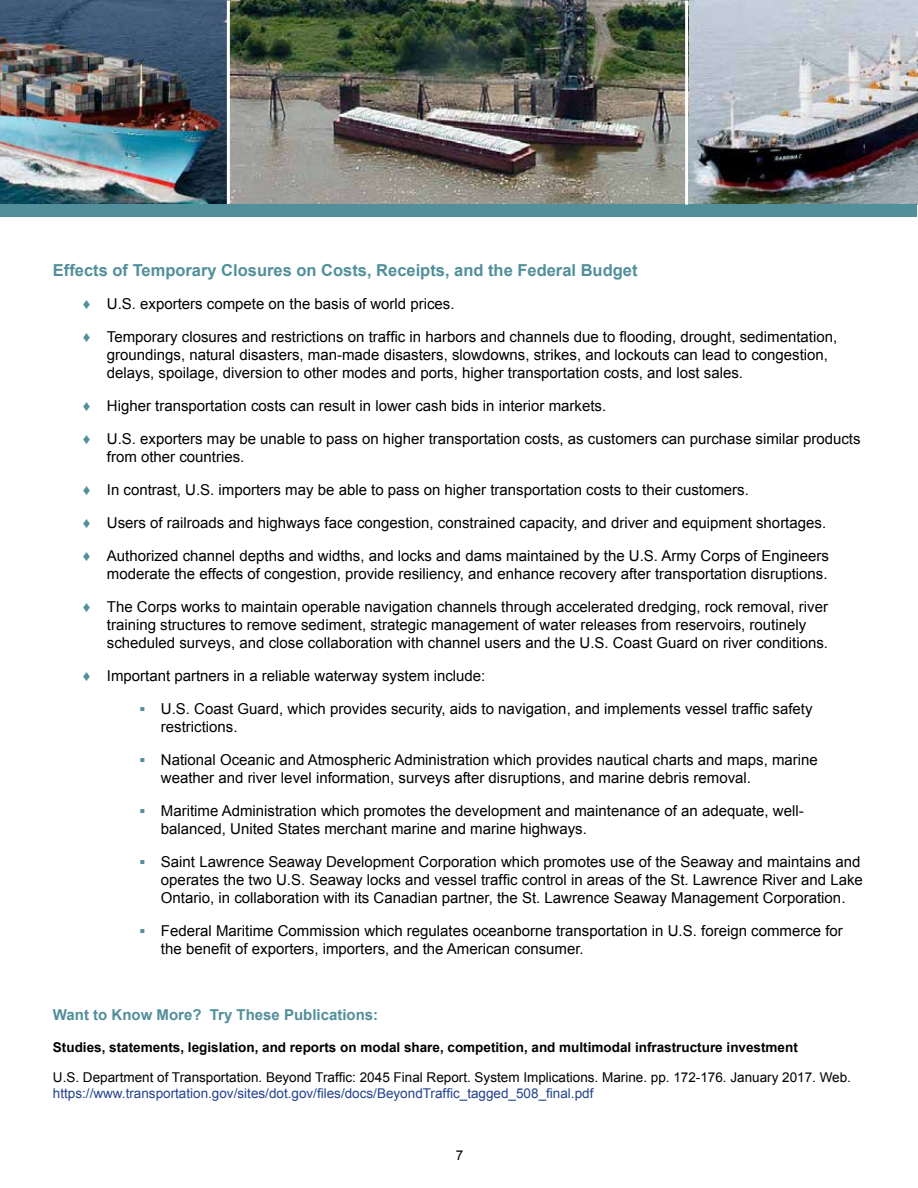
<style>
.page{position:relative;width:918px;height:1188px;background:#fff}
.page>*{position:absolute;margin:0;border:0;box-sizing:border-box;transform-origin:0 0}
.t1{font:700 16.5px "Arial";color:#518f9a}
.t2{font:15px/18px "Arial";color:#000}
.t3{font:700 15px "Arial";color:#518f9a}
.t4{font:13.5px "Arial";color:#000}
.t5{font:700 13.5px "Arial";color:#000}
.t6{font:13.5px "Arial";color:#23428e}
.s1{font-weight:700;color:#518f9a}
</style>
<div class="page">
<img style="left:0;top:1px;width:918px;height:204px">
<hr style="left:227px;top:1px;width:3px;height:204px;background:#fff">
<div style="left:1px;top:205px;width:916px;height:12px;background:#518f9a"></div>
<hr style="left:685px;top:1px;width:3px;height:204px;background:#fff">
<p class="t1" style="left:53px;top:260px;width:586px">Effects of Temporary Closures on Costs, Receipts, and the Federal Budget</p>
<p class="t2" style="left:83px;top:295px;width:373px"><span class="s1">♦</span> U.S. exporters compete on the basis of world prices.</p>
<p class="t2" style="left:107px;top:328px;width:732px;text-indent:-24px"><span class="s1">♦</span> Temporary closures and restrictions on traffic in harbors and channels due to flooding, drought, sedimentation, groundings, natural disasters, man-made disasters, slowdowns, strikes, and lockouts can lead to congestion, delays, spoilage, diversion to other modes and ports, higher transportation costs, and lost sales.</p>
<p class="t2" style="left:83px;top:397px;width:525px"><span class="s1">♦</span> Higher transportation costs can result in lower cash bids in interior markets.</p>
<p class="t2" style="left:107px;top:430px;width:755px;text-indent:-24px"><span class="s1">♦</span> U.S. exporters may be unable to pass on higher transportation costs, as customers can purchase similar products from other countries.</p>
<p class="t2" style="left:83px;top:481px;width:667px"><span class="s1">♦</span> In contrast, U.S. importers may be able to pass on higher transportation costs to their customers.</p>
<p class="t2" style="left:83px;top:514px;width:745px"><span class="s1">♦</span> Users of railroads and highways face congestion, constrained capacity, and driver and equipment shortages.</p>
<p class="t2" style="left:83px;top:547px;width:748px;text-align:right"><span class="s1">♦</span> Authorized channel depths and widths, and locks and dams maintained by the U.S. Army Corps of Engineers moderate the effects of congestion, provide resiliency, and enhance recovery after transportation disruptions.</p>
<p class="t2" style="left:107px;top:598px;width:723px;text-indent:-24px"><span class="s1">♦</span> The Corps works to maintain operable navigation channels through accelerated dredging, rock removal, river training structures to remove sediment, strategic management of water releases from reservoirs, routinely scheduled surveys, and close collaboration with channel users and the U.S. Coast Guard on river conditions.</p>
<p class="t2" style="left:83px;top:667px;width:404px"><span class="s1">♦</span> Important partners in a reliable waterway system include:</p>
<p class="t2" style="left:161px;top:700px;width:653px;text-indent:-21px"><span class="s1">▪</span> U.S. Coast Guard, which provides security, aids to navigation, and implements vessel traffic safety restrictions.</p>
<p class="t2" style="left:161px;top:751px;width:658px;text-indent:-21px"><span class="s1">▪</span> National Oceanic and Atmospheric Administration which provides nautical charts and maps, marine weather and river level information, surveys after disruptions, and marine debris removal.</p>
<p class="t2" style="left:161px;top:802px;width:644px;text-indent:-21px"><span class="s1">▪</span> Maritime Administration which promotes the development and maintenance of an adequate, well&shy;balanced, United States merchant marine and marine highways.</p>
<p class="t2" style="left:161px;top:853px;width:703px;text-indent:-21px"><span class="s1">▪</span> Saint Lawrence Seaway Development Corporation which promotes use of the Seaway and maintains and operates the two U.S. Seaway locks and vessel traffic control in areas of the St. Lawrence River and Lake<br>Ontario, in collaboration with its Canadian partner, the St. Lawrence Seaway Management Corporation.</p>
<p class="t2" style="left:161px;top:922px;width:683px;text-indent:-21px"><span class="s1">▪</span> Federal Maritime Commission which regulates oceanborne transportation in U.S. foreign commerce for the benefit of exporters, importers, and the American consumer.</p>
<p class="t3" style="left:53px;top:1005px;width:327px">Want to Know More? Try These Publications:</p>
<p class="t5" style="left:53px;top:1038px;width:746px">Studies, statements, legislation, and reports on modal share, competition, and multimodal infrastructure investment</p>
<p class="t4" style="left:53px;top:1068px;width:800px">U.S. Department of Transportation. Beyond Traffic: 2045 Final Report. System Implications. Marine. pp. 172-176. January 2017. Web.</p>
<p class="t6" style="left:53px;top:1085px;width:542px">https://www.transportation.gov/sites/dot.gov/files/docs/BeyondTraffic_tagged_508_final.pdf</p>
<p class="t4" style="left:456px;top:1146px;width:9px">7</p>
</div>
